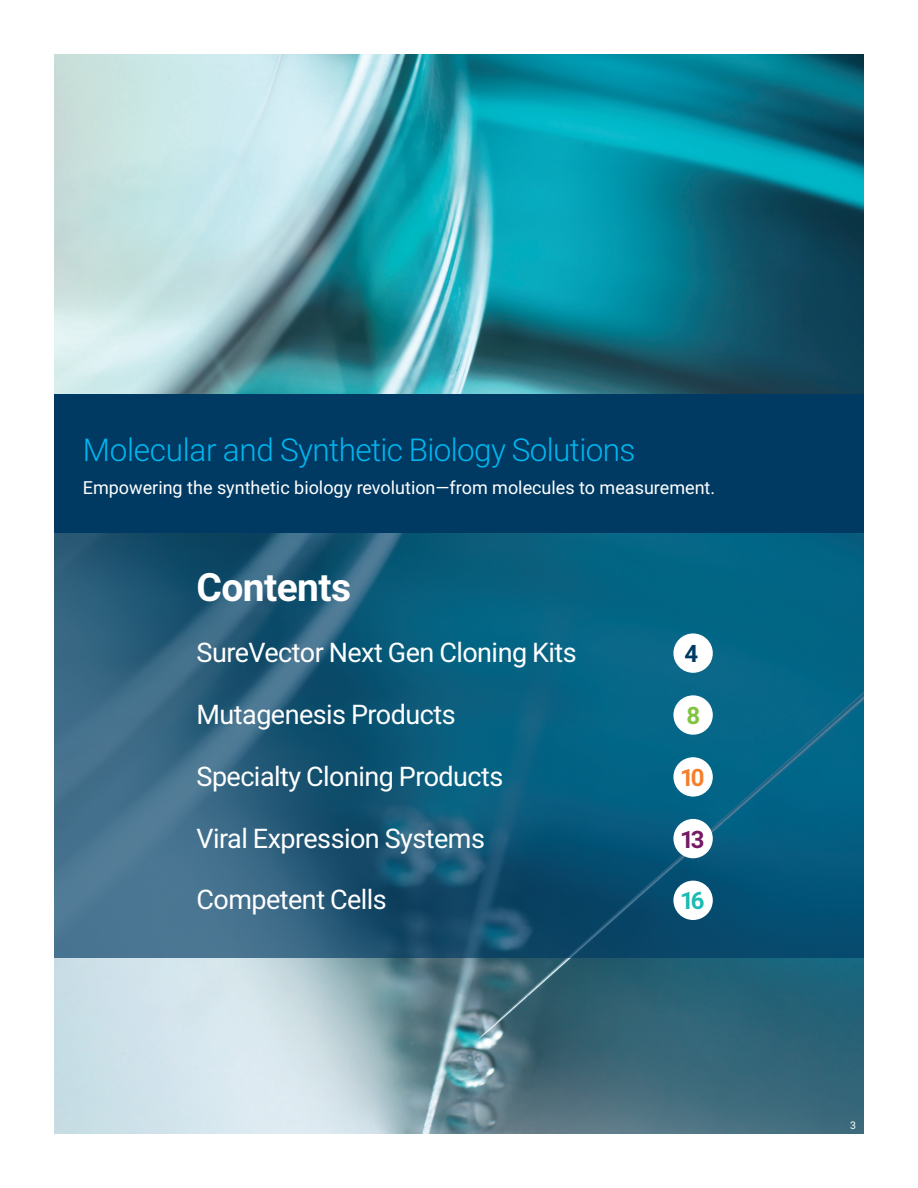
<style>
.page{position:relative;width:918px;height:1188px;background:#fff}
.page>*{position:absolute;margin:0;border:0;box-sizing:border-box;transform-origin:0 0}
.Header_big_allcap{font:700 39px "Roboto";letter-spacing:-.015em;color:#fff}
.t1{font:300 31.5px "Roboto";letter-spacing:-.02em;color:#00b6ef}
.Header_big_allcap-2{font:27px "Roboto";letter-spacing:-.02em;color:#fff}
.Header_big_allcap-3{font:700 24px "Roboto";color:#f47f2a}
.Header_big_allcap-4{font:700 24px "Roboto";color:#771965}
.Header_big_allcap-5{font:700 24px "Roboto";color:#1dbbb3}
.Header_big_allcap-6{font:700 24px "Roboto";color:#003a63}
.Header_big_allcap-7{font:700 24px "Roboto";color:#81c340}
.Deck_light_grey{font:18px "Roboto";color:#fff}
.Page_number_right{font:10.5px "Roboto";color:#fff}
</style>
<div class="page">
<img style="left:54px;top:54px;width:810px;height:1080px">
<svg style="left:54px;top:532px;width:810px;height:425px;background:#185f7e"></svg>
<div style="left:673px;top:633px;width:40px;height:40px;background:#fff;border-radius:50%"></div>
<div style="left:673px;top:695px;width:40px;height:40px;background:#fff;border-radius:50%"></div>
<div style="left:673px;top:757px;width:40px;height:40px;background:#fff;border-radius:50%"></div>
<div style="left:673px;top:819px;width:40px;height:39px;background:#fff;border-radius:50%"></div>
<div style="left:673px;top:881px;width:40px;height:39px;background:#fff;border-radius:50%"></div>
<div style="left:54px;top:394px;width:810px;height:138px;background:#003a63"></div>
<p class="t1" style="left:83px;top:427px;width:554px">Molecular and Synthetic Biology Solutions</p>
<p class="Deck_light_grey" style="left:83px;top:475px;width:634px">Empowering the synthetic biology revolution—from molecules to measurement.</p>
<p class="Header_big_allcap" style="left:197px;top:559px;width:156px">Contents</p>
<p class="Header_big_allcap-2" style="left:197px;top:634px;width:382px">SureVector Next Gen Cloning Kits</p>
<p class="Header_big_allcap-2" style="left:197px;top:696px;width:261px">Mutagenesis Products</p>
<p class="Header_big_allcap-2" style="left:197px;top:757px;width:308px">Specialty Cloning Products</p>
<p class="Header_big_allcap-2" style="left:197px;top:819px;width:290px">Viral Expression Systems</p>
<p class="Header_big_allcap-2" style="left:197px;top:881px;width:192px">Competent Cells</p>
<p class="Header_big_allcap-6" style="left:685px;top:636px;width:15px">4</p>
<p class="Header_big_allcap-7" style="left:687px;top:699px;width:15px">8</p>
<p class="Header_big_allcap-3" style="left:680px;top:761px;width:26px">10</p>
<p class="Header_big_allcap-4" style="left:680px;top:822px;width:26px">13</p>
<p class="Header_big_allcap-5" style="left:680px;top:884px;width:26px">16</p>
<p class="Page_number_right" style="left:850px;top:1118px;width:7px">3</p>
</div>
